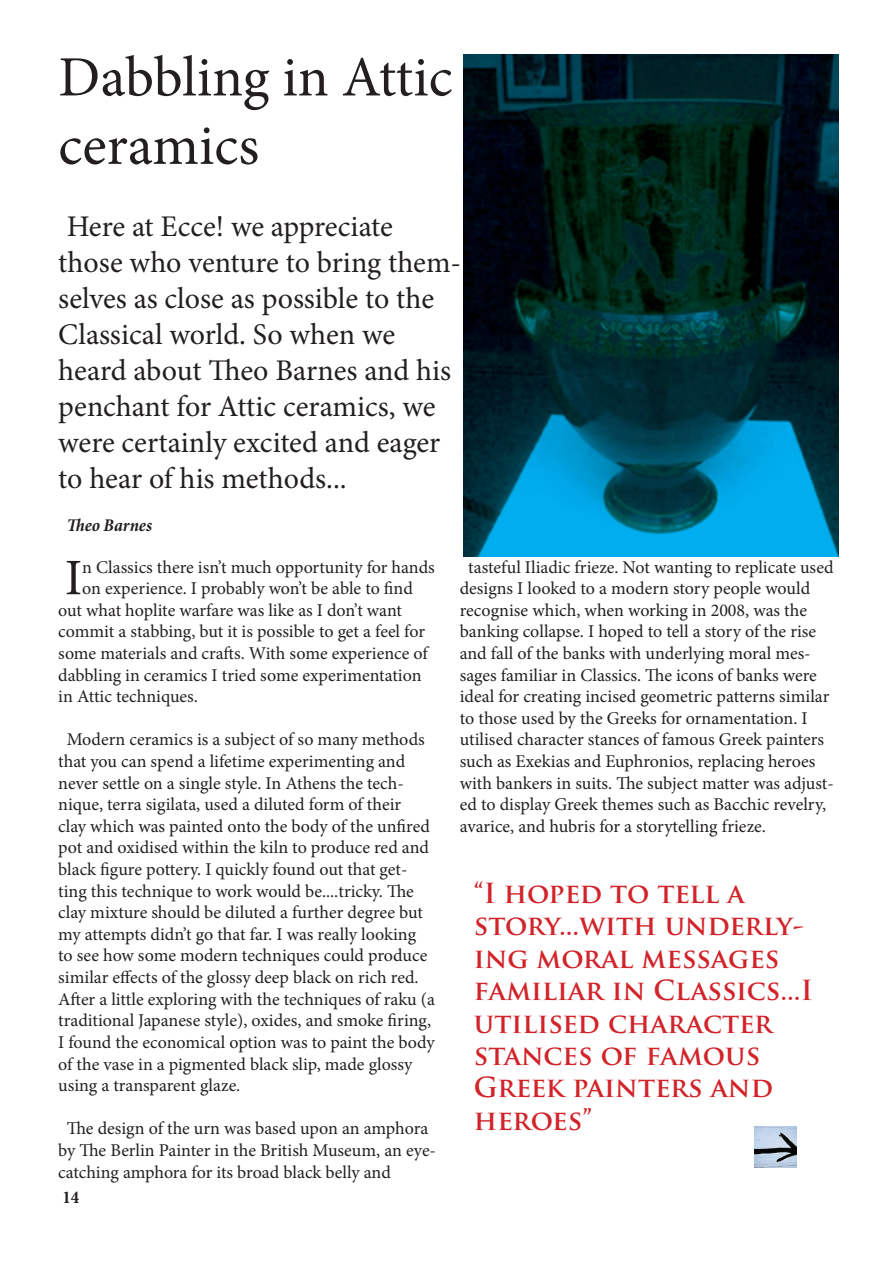
<style>
.page{position:relative;width:893px;height:1263px;background:#fff}
.page>*{position:absolute;margin:0;border:0;box-sizing:border-box;transform-origin:0 0}
.t1{font:57px/68.4px "Minion Pro";color:#231f20}
.t2{font:51.3px "Minion Pro";color:#231f20}
.t3{font:30px/36px "Minion Pro";letter-spacing:-.005em;color:#231f20}
.t4{font:700 27px/32.4px "Trajan Pro";color:#d1232a}
.t5{font:18px/21.6px "Minion Pro";color:#231f20}
.t6{font:italic 700 condensed 18px "Minion Pro";letter-spacing:.005em;color:#231f20}
.t7{font:700 condensed 18px "Minion Pro";color:#231f20}
</style>
<div class="page">
<img style="left:463px;top:55px;width:376px;height:501px">
<img style="left:755px;top:1126px;width:42px;height:42px">
<h1 class="t1" style="left:58px;top:43px;width:396px">Dabbling in Attic ceramics</h1>
<p class="t3" style="left:58px;top:208px;width:404px">Here at Ecce! we appreciate<br>those who venture to bring them&shy;selves as close as possible to the<br>Classical world. So when we heard about Theo Barnes and his penchant for Attic ceramics, we were certainly excited and eager to hear of his methods...</p>
<p class="t6" style="left:67px;top:513px;width:87px">Theo Barnes</p>
<h2 class="t2" style="left:65px;top:543px;width:19px">I</h2>
<p class="t5" style="left:82px;top:556px;width:354px">n Classics there isn’t much opportunity for hands</p>
<p class="t5" style="left:460px;top:556px;width:376px;text-indent:8px">tasteful Iliadic frieze. Not wanting to replicate used designs I looked to a modern story people would recognise which, when working in 2008, was the banking collapse. I hoped to tell a story of the rise and fall of the banks with underlying moral mes&shy;sages familiar in Classics. The icons of banks were ideal for creating incised geometric patterns similar to those used by the Greeks for ornamentation. I utilised character stances of famous Greek painters such as Exekias and Euphronios, replacing heroes with bankers in suits. The subject matter was adjust&shy;ed to display Greek themes such as Bacchic revelry, avarice, and hubris for a storytelling frieze.</p>
<p class="t5" style="left:82px;top:578px;width:332px">on experience. I probably won’t be able to find</p>
<p class="t5" style="left:58px;top:599px;width:345px">out what hoplite warfare was like as I don’t want</p>
<p class="t5" style="left:58px;top:621px;width:368px">commit a stabbing, but it is possible to get a feel for</p>
<p class="t5" style="left:58px;top:642px;width:371px">some materials and crafts. With some experience of</p>
<p class="t5" style="left:58px;top:664px;width:365px">dabbling in ceramics I tried some experimentation</p>
<p class="t5" style="left:58px;top:686px;width:141px">in Attic techniques.</p>
<p class="t5" style="left:58px;top:729px;width:378px;text-indent:8px">Modern ceramics is a subject of so many methods that you can spend a lifetime experimenting and never settle on a single style. In Athens the tech&shy;nique, terra sigilata, used a diluted form of their<br>clay which was painted onto the body of the unfired pot and oxidised within the kiln to produce red and black figure pottery. I quickly found out that get&shy;ting this technique to work would be....tricky. The clay mixture should be diluted a further degree but my attempts didn’t go that far. I was really looking to see how some modern techniques could produce similar effects of the glossy deep black on rich red.<br>After a little exploring with the techniques of raku (a traditional Japanese style), oxides, and smoke firing, I found the economical option was to paint the body of the vase in a pigmented black slip, made glossy using a transparent glaze.</p>
<p class="t5" style="left:58px;top:1118px;width:379px;text-indent:8px">The design of the urn was based upon an amphora by The Berlin Painter in the British Museum, an eye&shy;catching amphora for its broad black belly and</p>
<h3 class="t4" style="left:474px;top:877px;width:340px">“I hoped to tell a story...with underly&shy;ing moral messages familiar in Classics...I utilised character stances of famous<br>Greek painters and heroes”</h3>
<p class="t7" style="left:62px;top:1185px;width:18px">14</p>
</div>
